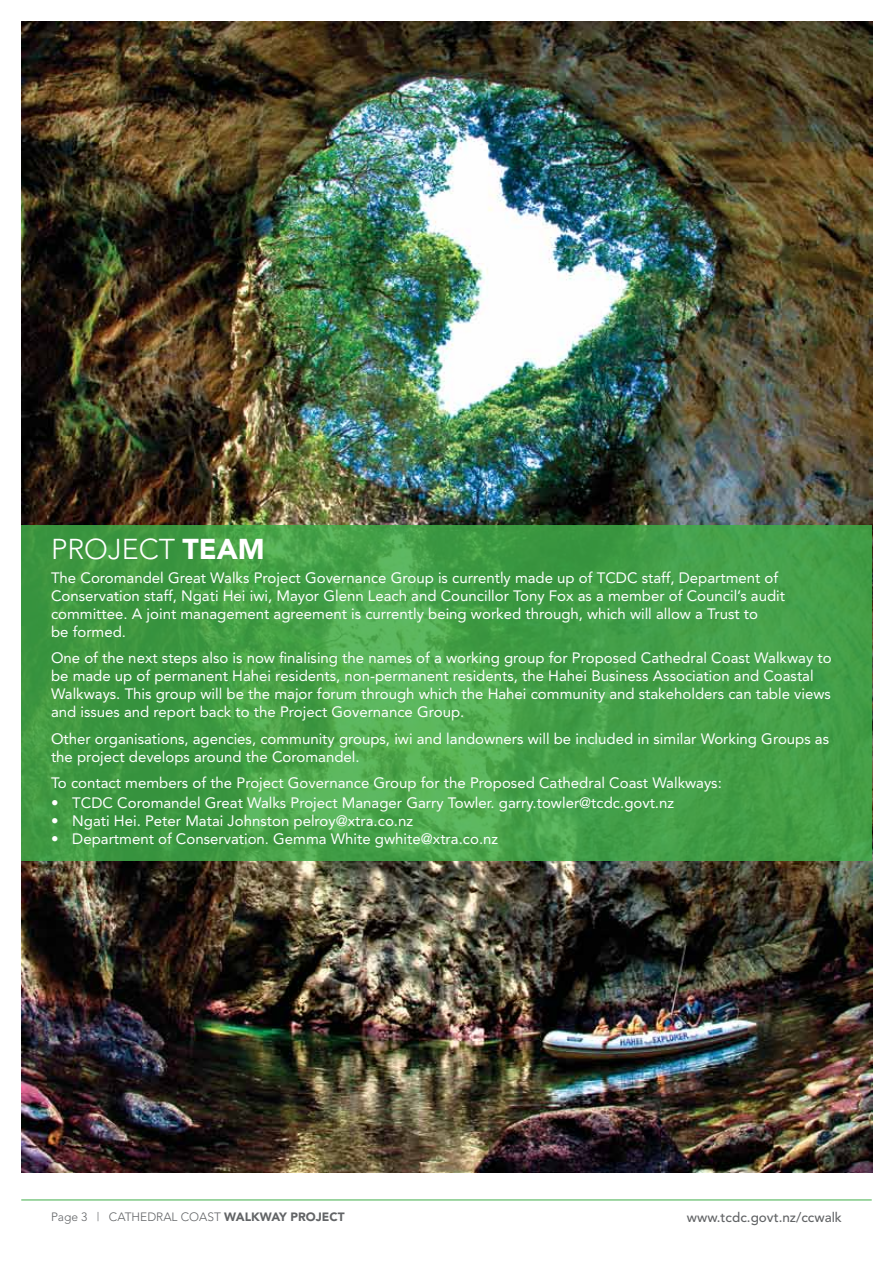
<style>
.page{position:relative;width:893px;height:1263px;background:#fff}
.page>*{position:absolute;margin:0;border:0;box-sizing:border-box;transform-origin:0 0}
.t1{font:300 28.5px "Avenir";color:#fff}
.t2{font:15px/18px "Avenir";color:#fff}
.t3{font:500 13.5px "Avenir";color:#626466}
.t4{font:300 12px "Avenir";color:#626466}
.s1{font-weight:900}
</style>
<div class="page">
<img style="left:21px;top:21px;width:851px;height:1151px">
<svg style="left:21px;top:525px;width:851px;height:335px;background:#45a048"></svg>
<hr style="left:21px;top:1199px;width:851px;height:1px;background:#40ad49">
<h1 class="t1" style="left:51px;top:532px;width:215px">PROJECT <span class="s1">TEAM</span></h1>
<p class="t2" style="left:51px;top:568px;width:736px">The Coromandel Great Walks Project Governance Group is currently made up of TCDC staff, Department of Conservation staff, Ngati Hei iwi, Mayor Glenn Leach and Councillor Tony Fox as a member of Council’s audit committee. A joint management agreement is currently being worked through, which will allow a Trust to<br>be formed.</p>
<p class="t2" style="left:51px;top:649px;width:782px">One of the next steps also is now finalising the names of a working group for Proposed Cathedral Coast Walkway to be made up of permanent Hahei residents, non-permanent residents, the Hahei Business Association and Coastal Walkways. This group will be the major forum through which the Hahei community and stakeholders can table views and issues and report back to the Project Governance Group.</p>
<p class="t2" style="left:51px;top:729px;width:780px">Other organisations, agencies, community groups, iwi and landowners will be included in similar Working Groups as the project develops around the Coromandel.</p>
<p class="t2" style="left:51px;top:774px;width:672px">To contact members of the Project Governance Group for the Proposed Cathedral Coast Walkways:</p>
<p class="t2" style="left:51px;top:794px;width:625px">• TCDC Coromandel Great Walks Project Manager Garry Towler. garry.towler@tcdc.govt.nz</p>
<p class="t2" style="left:51px;top:812px;width:364px">• Ngati Hei. Peter Matai Johnston pelroy@xtra.co.nz</p>
<p class="t2" style="left:51px;top:830px;width:449px">• Department of Conservation. Gemma White gwhite@xtra.co.nz</p>
<p class="t4" style="left:51px;top:1210px;width:295px">Page 3 | CATHEDRAL COAST <span class="s1">WALKWAY PROJECT</span></p>
<p class="t3" style="left:687px;top:1210px;width:157px">www.tcdc.govt.nz/ccwalk</p>
</div>
